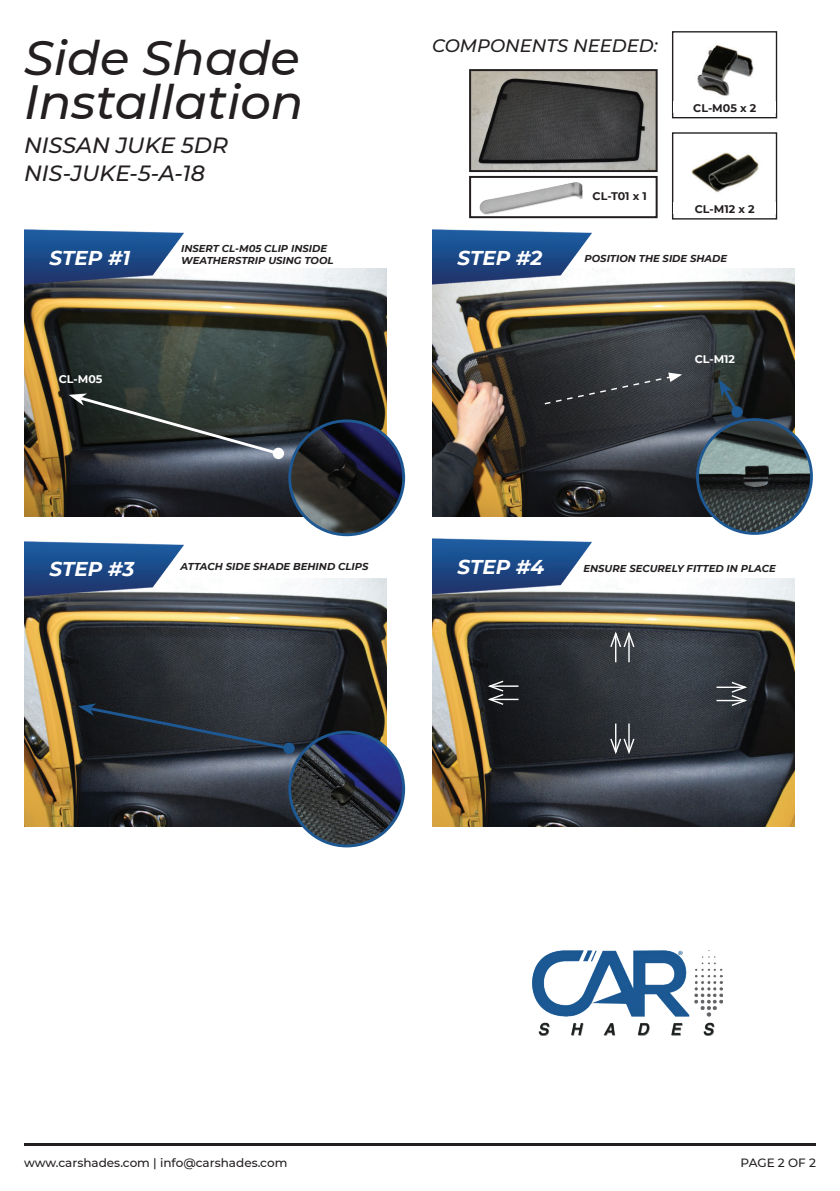
<style>
.page{position:relative;width:840px;height:1191px;background:#fff}
.page>*{position:absolute;margin:0;border:0;box-sizing:border-box;transform-origin:0 0}
.t1{font:italic 500 48px/44px "Montserrat";color:#231f20}
.t2{font:italic 500 22px/28px "Montserrat";color:#231f20}
.t3{font:italic 700 20px "Montserrat";color:#fff}
.t4{font:italic 500 18px "Montserrat";color:#231f20}
.t5{font:500 12px "Montserrat";color:#231f20}
.t6{font:700 11px "Montserrat";color:#231f20}
.t7{font:700 11px "Montserrat";color:#fff}
.t8{font:italic 700 10px/12px "Montserrat";color:#231f20}
</style>
<div class="page">
<img style="left:24px;top:268px;width:362px;height:248px">
<img style="left:432px;top:268px;width:362px;height:248px">
<img style="left:24px;top:579px;width:362px;height:247px">
<img style="left:432px;top:578px;width:362px;height:248px">
<img style="left:24px;top:229px;width:160px;height:61px">
<img style="left:432px;top:229px;width:160px;height:61px">
<img style="left:24px;top:541px;width:160px;height:60px">
<img style="left:432px;top:538px;width:160px;height:61px">
<div style="left:671px;top:31px;width:105px;height:87px;border:1px solid #231f20"></div>
<div style="left:671px;top:132px;width:105px;height:87px;border:1px solid #231f20"></div>
<img style="left:472px;top:72px;width:182px;height:97px">
<div style="left:469px;top:69px;width:188px;height:103px;border:2px solid #231f20"></div>
<img style="left:479px;top:182px;width:104px;height:33px">
<div style="left:469px;top:176px;width:188px;height:42px;border:2px solid #231f20"></div>
<hr style="left:24px;top:1143px;width:791px;height:2px;background:#231f20">
<svg style="left:543px;top:372px;width:138px;height:33px;background:#383a3e"></svg>
<img style="left:289px;top:421px;width:114px;height:114px;border-radius:57px">
<div style="left:288px;top:419px;width:117px;height:117px;border:3px solid #1e5893;border-radius:50%"></div>
<img style="left:289px;top:734px;width:114px;height:112px">
<div style="left:288px;top:730px;width:117px;height:117px;border:3px solid #1e5893;border-radius:50%"></div>
<div style="left:673px;top:101px;width:102px;height:12px;background:#fff"></div>
<div style="left:673px;top:203px;width:102px;height:11px;background:#fff"></div>
<hr style="left:489px;top:698px;width:29px;height:2px;background:#fff">
<svg style="left:608px;top:629px;width:27px;height:33px"></svg>
<svg style="left:716px;top:680px;width:32px;height:27px"></svg>
<hr style="left:489px;top:685px;width:29px;height:2px;background:#fff">
<svg style="left:485px;top:679px;width:19px;height:27px"></svg>
<svg style="left:608px;top:723px;width:27px;height:33px"></svg>
<img style="left:532px;top:951px;width:189px;height:84px">
<svg style="left:718px;top:379px;width:22px;height:37px"></svg>
<div style="left:731px;top:406px;width:11px;height:11px;background:#1e5893;border-radius:50%"></div>
<svg style="left:78px;top:703px;width:214px;height:48px;background:#242b33"></svg>
<div style="left:283px;top:742px;width:11px;height:12px;background:#1e5893;border-radius:50%"></div>
<img style="left:697px;top:419px;width:114px;height:114px;border-radius:57px">
<div style="left:695px;top:418px;width:117px;height:117px;border:3px solid #1e5893;border-radius:50%"></div>
<svg style="left:69px;top:393px;width:213px;height:64px;background:#363e3c"></svg>
<div style="left:272px;top:448px;width:12px;height:11px;background:#fff;border-radius:50%"></div>
<img style="left:691px;top:152px;width:68px;height:41px">
<img style="left:697px;top:45px;width:57px;height:51px">
<h1 class="t1" style="left:24px;top:34px;width:281px">Side Shade<br>Installation</h1>
<h2 class="t2" style="left:24px;top:131px;width:205px">NISSAN JUKE 5DR<br>NIS-JUKE-5-A-18</h2>
<h3 class="t4" style="left:432px;top:33px;width:227px">COMPONENTS NEEDED:</h3>
<p class="t6" style="left:592px;top:188px;width:56px">CL-T01 x 1</p>
<p class="t6" style="left:692px;top:100px;width:64px">CL-M05 x 2</p>
<p class="t6" style="left:694px;top:201px;width:61px">CL-M12 x 2</p>
<p class="t8" style="left:181px;top:242px;width:154px">INSERT CL-M05 CLIP INSIDE<br>WEATHERSTRIP USING TOOL</p>
<h3 class="t3" style="left:49px;top:243px;width:82px">STEP #1</h3>
<h3 class="t3" style="left:457px;top:243px;width:86px">STEP #2</h3>
<p class="t7" style="left:59px;top:371px;width:45px">CL-M05</p>
<p class="t8" style="left:584px;top:252px;width:144px">POSITION THE SIDE SHADE</p>
<p class="t7" style="left:694px;top:351px;width:42px">CL-M12</p>
<h3 class="t3" style="left:49px;top:554px;width:86px">STEP #3</h3>
<h3 class="t3" style="left:457px;top:552px;width:88px">STEP #4</h3>
<p class="t8" style="left:583px;top:562px;width:194px">ENSURE SECURELY FITTED IN PLACE</p>
<p class="t8" style="left:180px;top:560px;width:189px">ATTACH SIDE SHADE BEHIND CLIPS</p>
<p class="t5" style="left:24px;top:1153px;width:265px">www.carshades.com | info@carshades.com</p>
<p class="t5" style="left:740px;top:1153px;width:77px">PAGE 2 OF 2</p>
</div>
